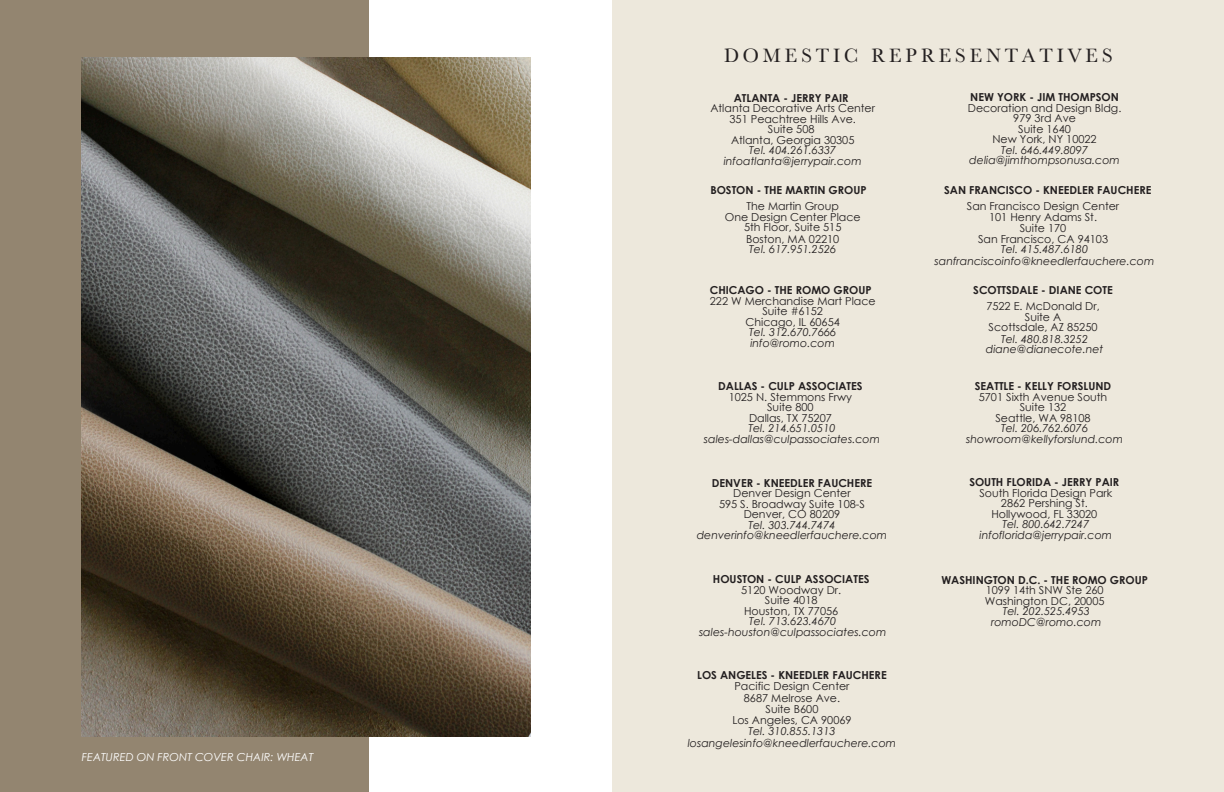
<style>
.page{position:relative;width:1224px;height:792px;background:#fff}
.page>*{position:absolute;margin:0;border:0;box-sizing:border-box;transform-origin:0 0}
.t1{font:20px "Baskerville No 2 BT";letter-spacing:.195em;color:#231f20}
.t2{font:11px/10.5px "Century Gothic";color:#231f20;text-align:center}
.t3{font:italic 11px/10.5px "Century Gothic";color:#231f20;text-align:center}
.t4{font:700 11px "Century Gothic";color:#231f20}
.t5{font:italic 11px "Century Gothic";color:#fff}
</style>
<div class="page">
<div style="left:612px;top:0;width:612px;height:792px;background:#ede8dc"></div>
<div style="left:0;top:0;width:369px;height:792px;background:#938570"></div>
<img style="left:82px;top:57px;width:448px;height:679px">
<p class="t5" style="left:82px;top:750px;width:233px">FEATURED ON FRONT COVER CHAIR: WHEAT</p>
<h3 class="t1" style="left:724px;top:43px;width:390px">DOMESTIC REPRESENTATIVES</h3>
<p class="t4" style="left:734px;top:91px;width:116px">ATLANTA - JERRY PAIR</p>
<p class="t2" style="left:710px;top:103px;width:166px">Atlanta Decorative Arts Center<br>351 Peachtree Hills Ave.</p>
<p class="t2" style="left:768px;top:124px;width:48px">Suite 508</p>
<p class="t2" style="left:731px;top:134px;width:125px">Atlanta, Georgia 30305</p>
<p class="t3" style="left:724px;top:145px;width:140px">Tel. 404.261.6337 infoatlanta@jerrypair.com</p>
<p class="t4" style="left:710px;top:183px;width:158px">BOSTON - THE MARTIN GROUP</p>
<p class="t2" style="left:747px;top:200px;width:94px">The Martin Group</p>
<p class="t2" style="left:725px;top:211px;width:137px">One Design Center Place</p>
<p class="t2" style="left:744px;top:222px;width:99px">5th Floor, Suite 515</p>
<p class="t2" style="left:746px;top:233px;width:95px">Boston, MA 02210</p>
<p class="t3" style="left:749px;top:244px;width:89px">Tel. 617.951.2526</p>
<p class="t4" style="left:710px;top:283px;width:163px">CHICAGO - THE ROMO GROUP</p>
<p class="t2" style="left:710px;top:295px;width:167px">222 W Merchandise Mart Place<br>Suite #6152</p>
<p class="t2" style="left:746px;top:316px;width:96px">Chicago, IL 60654</p>
<p class="t3" style="left:749px;top:327px;width:89px;text-align:left">Tel. 312.670.7666 info@romo.com</p>
<p class="t4" style="left:718px;top:379px;width:146px">DALLAS - CULP ASSOCIATES</p>
<h1 class="t2" style="left:729px;top:391px;width:125px">1025 N. Stemmons Frwy</h1>
<p class="t2" style="left:767px;top:402px;width:48px">Suite 800</p>
<p class="t2" style="left:749px;top:412px;width:84px">Dallas, TX 75207</p>
<p class="t3" style="left:704px;top:423px;width:178px">Tel. 214.651.0510 sales-dallas@culpassociates.com</p>
<p class="t4" style="left:712px;top:476px;width:162px">DENVER - KNEEDLER FAUCHERE</p>
<p class="t2" style="left:733px;top:488px;width:119px">Denver Design Center</p>
<p class="t2" style="left:719px;top:498px;width:147px">595 S. Broadway Suite 108-S</p>
<p class="t2" style="left:744px;top:509px;width:98px">Denver, CO 80209</p>
<p class="t3" style="left:697px;top:519px;width:192px">Tel. 303.744.7474 denverinfo@kneedlerfauchere.com</p>
<p class="t4" style="left:713px;top:572px;width:158px">HOUSTON - CULP ASSOCIATES</p>
<p class="t2" style="left:741px;top:584px;width:101px">5120 Woodway Dr.</p>
<p class="t2" style="left:765px;top:595px;width:54px">Suite 4018</p>
<p class="t2" style="left:744px;top:605px;width:96px">Houston, TX 77056</p>
<p class="t3" style="left:699px;top:616px;width:189px">Tel. 713.623.4670 sales-houston@culpassociates.com</p>
<p class="t4" style="left:697px;top:668px;width:191px">LOS ANGELES - KNEEDLER FAUCHERE</p>
<p class="t2" style="left:734px;top:681px;width:117px">Pacific Design Center</p>
<p class="t2" style="left:744px;top:692px;width:98px">8687 Melrose Ave.</p>
<p class="t2" style="left:766px;top:703px;width:54px">Suite B600</p>
<p class="t2" style="left:732px;top:715px;width:121px">Los Angeles, CA 90069</p>
<p class="t3" style="left:688px;top:725px;width:210px;line-height:11.2px">Tel. 310.855.1313 losangelesinfo@kneedlerfauchere.com</p>
<p class="t4" style="left:970px;top:90px;width:150px">NEW YORK - JIM THOMPSON</p>
<p class="t2" style="left:968px;top:102px;width:155px">Decoration and Design Bldg.</p>
<p class="t2" style="left:1013px;top:112px;width:64px">979 3rd Ave</p>
<p class="t2" style="left:1018px;top:123px;width:54px">Suite 1640</p>
<p class="t2" style="left:993px;top:133px;width:106px">New York, NY 10022</p>
<p class="t3" style="left:1001px;top:144px;width:89px">Tel. 646.449.8097</p>
<p class="t3" style="left:969px;top:154px;width:152px">delia@jimthompsonusa.com</p>
<p class="t4" style="left:944px;top:183px;width:209px">SAN FRANCISCO - KNEEDLER FAUCHERE</p>
<p class="t2" style="left:967px;top:200px;width:154px">San Francisco Design Center</p>
<p class="t2" style="left:989px;top:211px;width:109px">101 Henry Adams St.</p>
<p class="t2" style="left:1020px;top:222px;width:48px">Suite 170</p>
<p class="t2" style="left:978px;top:233px;width:132px">San Francisco, CA 94103</p>
<p class="t3" style="left:1001px;top:244px;width:89px">Tel. 415.487.6180</p>
<p class="t3" style="left:935px;top:255px;width:221px">sanfranciscoinfo@kneedlerfauchere.com</p>
<p class="t4" style="left:973px;top:283px;width:141px">SCOTTSDALE - DIANE COTE</p>
<p class="t2" style="left:986px;top:300px;width:115px">7522 E. McDonald Dr,</p>
<p class="t2" style="left:1025px;top:311px;width:38px">Suite A</p>
<p class="t2" style="left:989px;top:322px;width:110px">Scottsdale, AZ 85250</p>
<p class="t3" style="left:1001px;top:333px;width:89px">Tel. 480.818.3252</p>
<p class="t3" style="left:986px;top:343px;width:119px">diane@dianecote.net</p>
<p class="t4" style="left:975px;top:379px;width:138px">SEATTLE - KELLY FORSLUND</p>
<p class="t2" style="left:979px;top:391px;width:130px">5701 Sixth Avenue South</p>
<p class="t2" style="left:1020px;top:402px;width:48px">Suite 132</p>
<p class="t2" style="left:995px;top:412px;width:97px">Seattle, WA 98108</p>
<p class="t3" style="left:966px;top:423px;width:158px">Tel. 206.762.6076 showroom@kellyforslund.com</p>
<p class="t4" style="left:969px;top:475px;width:151px">SOUTH FLORIDA - JERRY PAIR</p>
<p class="t2" style="left:979px;top:487px;width:134px">South Florida Design Park<br>2862 Pershing St.</p>
<p class="t2" style="left:991px;top:508px;width:108px">Hollywood, FL 33020</p>
<p class="t3" style="left:980px;top:519px;width:134px">Tel. 800.642.7247 infoflorida@jerrypair.com</p>
<p class="t4" style="left:941px;top:573px;width:208px">WASHINGTON D.C. - THE ROMO GROUP</p>
<p class="t2" style="left:986px;top:585px;width:119px">1099 14th SNW Ste 260</p>
<p class="t2" style="left:985px;top:595px;width:121px">Washington DC, 20005</p>
<p class="t3" style="left:1003px;top:606px;width:89px">Tel. 202.525.4953</p>
<p class="t3" style="left:991px;top:616px;width:112px">romoDC@romo.com</p>
</div>
